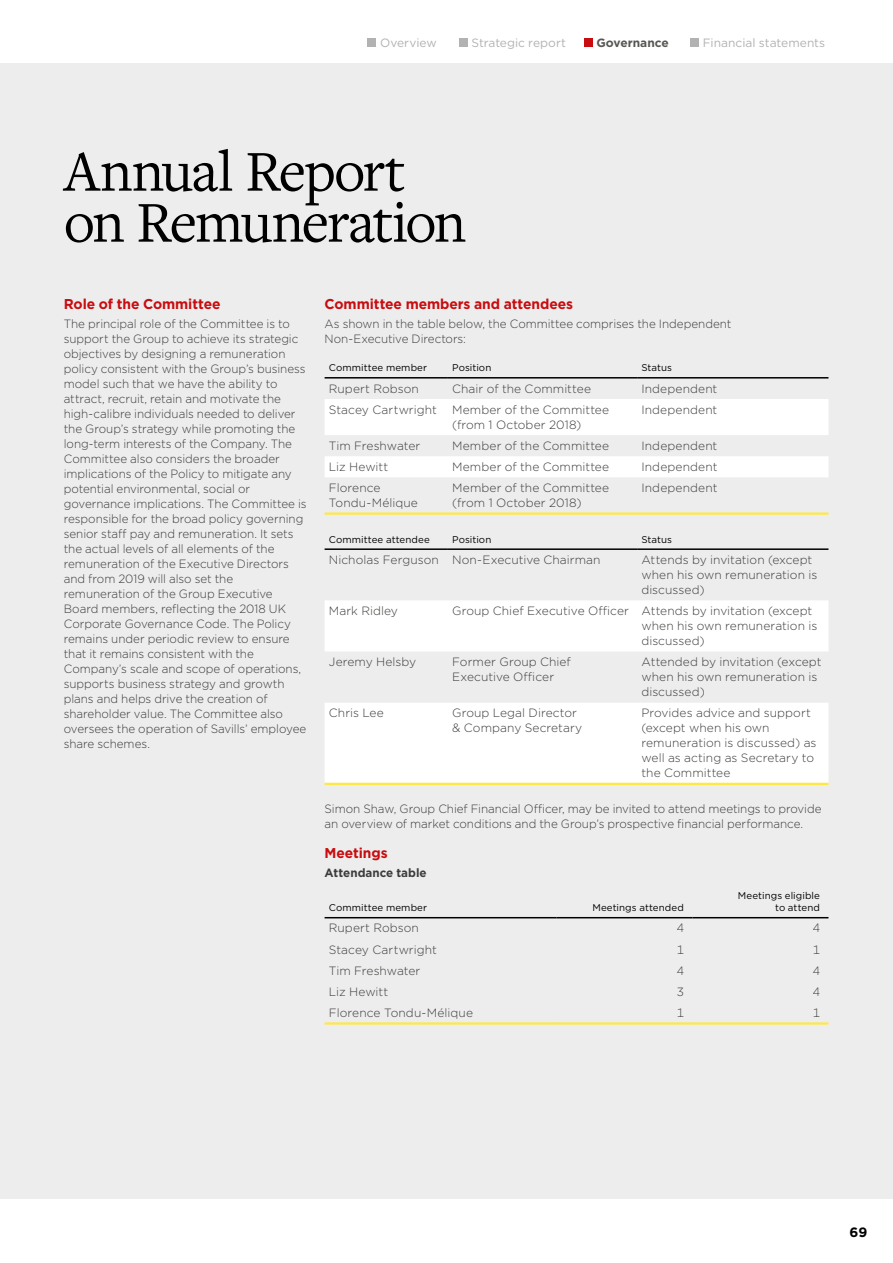
<style>
.page{position:relative;width:893px;height:1263px;background:#fff}
.page>*{position:absolute;margin:0;border:0;box-sizing:border-box;transform-origin:0 0}
.t1{font:60px/51px "Freight Text Pro";letter-spacing:-.03em;color:#000}
.t2{font:700 14.25px "Gotham";letter-spacing:-.005em;color:#c90c0f}
.t3{font:700 13.5px "Gotham";color:#000}
.t4{font:300 12px/15px "Gotham";color:#3c3c3b}
.t5{font:12px "Gotham";color:#b3b2b2}
.t6{font:700 12px "Gotham";color:#3c3c3b}
.t7{font:700 12px "Gotham";color:#575756}
.t8{font:9.75px/12.8px "Gotham";letter-spacing:.01em;color:#000;text-align:right}
</style>
<div class="page">
<div style="left:0;top:64px;width:893px;height:1135px;background:#ededed"></div>
<div style="left:459px;top:38px;width:9px;height:9px;background:#b3b2b2"></div>
<div style="left:367px;top:38px;width:9px;height:9px;background:#b3b2b2"></div>
<div style="left:584px;top:38px;width:9px;height:9px;background:#c90c0f"></div>
<div style="left:690px;top:38px;width:9px;height:9px;background:#b3b2b2"></div>
<svg style="left:325px;top:399px;width:503px;height:78px"></svg>
<hr style="left:325px;top:377px;width:123px;height:2px;background:#000">
<hr style="left:448px;top:377px;width:189px;height:2px;background:#000">
<hr style="left:637px;top:377px;width:191px;height:2px;background:#000">
<hr style="left:325px;top:512px;width:123px;height:3px;background:#ffe843">
<hr style="left:448px;top:512px;width:189px;height:3px;background:#ffe843">
<hr style="left:637px;top:512px;width:191px;height:3px;background:#ffe843">
<svg style="left:325px;top:600px;width:503px;height:183px;fill:#fff"></svg>
<hr style="left:325px;top:783px;width:123px;height:2px;background:#ffe843">
<hr style="left:448px;top:783px;width:189px;height:2px;background:#ffe843">
<hr style="left:637px;top:783px;width:191px;height:2px;background:#ffe843">
<hr style="left:325px;top:548px;width:123px;height:2px;background:#000">
<hr style="left:448px;top:548px;width:189px;height:2px;background:#000">
<hr style="left:637px;top:548px;width:191px;height:2px;background:#000">
<hr style="left:325px;top:917px;width:231px;height:1px;background:#000">
<hr style="left:556px;top:917px;width:136px;height:1px;background:#000">
<hr style="left:692px;top:917px;width:136px;height:1px;background:#000">
<hr style="left:325px;top:1022px;width:231px;height:2px;background:#ffe843">
<hr style="left:556px;top:1022px;width:136px;height:2px;background:#ffe843">
<hr style="left:692px;top:1022px;width:136px;height:2px;background:#ffe843">
<p class="t5" style="left:380px;top:35px;width:58px">Overview</p>
<p class="t5" style="left:471px;top:35px;width:96px">Strategic report</p>
<p class="t7" style="left:596px;top:34px;width:74px">Governance</p>
<p class="t5" style="left:703px;top:35px;width:124px">Financial statements</p>
<h1 class="t1" style="left:64px;top:144px;width:404px">Annual Report on Remuneration</h1>
<p class="t2" style="left:64px;top:295px;width:158px">Role of the Committee</p>
<p class="t4" style="left:64px;top:316px;width:244px">The principal role of the Committee is to support the Group to achieve its strategic objectives by designing a remuneration policy consistent with the Group’s business model such that we have the ability to attract, recruit, retain and motivate the high-calibre individuals needed to deliver the Group’s strategy while promoting the long-term interests of the Company. The Committee also considers the broader implications of the Policy to mitigate any potential environmental, social or governance implications. The Committee is responsible for the broad policy governing senior staff pay and remuneration. It sets the actual levels of all elements of the remuneration of the Executive Directors and from 2019 will also set the remuneration of the Group Executive Board members, reflecting the 2018 UK Corporate Governance Code. The Policy remains under periodic review to ensure that it remains consistent with the Company’s scale and scope of operations, supports business strategy and growth plans and helps drive the creation of shareholder value. The Committee also oversees the operation of Savills’ employee share schemes.</p>
<p class="t2" style="left:325px;top:295px;width:250px">Committee members and attendees</p>
<p class="t4" style="left:325px;top:316px;width:408px">As shown in the table below, the Committee comprises the Independent<br>Non-Executive Directors:</p>
<p class="t8" style="left:329px;top:361px;width:100px">Committee member</p>
<p class="t8" style="left:452px;top:361px;width:41px">Position</p>
<p class="t8" style="left:641px;top:361px;width:32px">Status</p>
<p class="t4" style="left:329px;top:380px;width:92px">Rupert Robson</p>
<p class="t4" style="left:452px;top:380px;width:140px">Chair of the Committee</p>
<p class="t4" style="left:641px;top:380px;width:78px">Independent</p>
<p class="t4" style="left:329px;top:402px;width:109px">Stacey Cartwright</p>
<p class="t4" style="left:452px;top:402px;width:158px">Member of the Committee (from 1 October 2018)</p>
<p class="t4" style="left:641px;top:402px;width:78px">Independent</p>
<p class="t4" style="left:329px;top:438px;width:93px">Tim Freshwater</p>
<p class="t4" style="left:452px;top:438px;width:158px">Member of the Committee</p>
<p class="t4" style="left:641px;top:438px;width:78px">Independent</p>
<p class="t4" style="left:329px;top:459px;width:61px">Liz Hewitt</p>
<p class="t4" style="left:452px;top:459px;width:158px">Member of the Committee</p>
<p class="t4" style="left:641px;top:459px;width:78px">Independent</p>
<p class="t4" style="left:329px;top:480px;width:91px">Florence<br>Tondu-Mélique</p>
<p class="t4" style="left:452px;top:480px;width:158px">Member of the Committee (from 1 October 2018)</p>
<p class="t4" style="left:641px;top:480px;width:78px">Independent</p>
<p class="t8" style="left:329px;top:533px;width:103px">Committee attendee</p>
<p class="t8" style="left:452px;top:533px;width:41px">Position</p>
<p class="t8" style="left:641px;top:533px;width:32px">Status</p>
<p class="t4" style="left:329px;top:552px;width:273px">Nicholas Ferguson Non-Executive Chairman</p>
<p class="t4" style="left:641px;top:552px;width:177px">Attends by invitation (except when his own remuneration is discussed)</p>
<p class="t4" style="left:329px;top:603px;width:71px">Mark Ridley</p>
<p class="t4" style="left:641px;top:603px;width:177px;text-indent:-189px">Group Chief Executive Officer Attends by invitation (except when his own remuneration is discussed)</p>
<p class="t4" style="left:329px;top:654px;width:89px">Jeremy Helsby</p>
<p class="t4" style="left:452px;top:654px;width:120px">Former Group Chief<br>Executive Officer</p>
<p class="t4" style="left:641px;top:654px;width:182px">Attended by invitation (except when his own remuneration is discussed)</p>
<p class="t4" style="left:329px;top:705px;width:56px">Chris Lee</p>
<p class="t4" style="left:452px;top:705px;width:132px">Group Legal Director &amp; Company Secretary</p>
<p class="t4" style="left:641px;top:705px;width:177px">Provides advice and support (except when his own remuneration is discussed) as well as acting as Secretary to the Committee</p>
<p class="t4" style="left:325px;top:801px;width:498px">Simon Shaw, Group Chief Financial Officer, may be invited to attend meetings to provide an overview of market conditions and the Group’s prospective financial performance.</p>
<p class="t2" style="left:325px;top:843px;width:65px">Meetings</p>
<p class="t6" style="left:325px;top:865px;width:104px">Attendance table</p>
<p class="t8" style="left:329px;top:901px;width:100px">Committee member</p>
<p class="t8" style="left:592px;top:901px;width:93px">Meetings attended</p>
<p class="t8" style="left:738px;top:888px;width:84px">Meetings eligible to attend</p>
<p class="t4" style="left:329px;top:920px;width:92px">Rupert Robson</p>
<p class="t4" style="left:677px;top:920px;width:9px">4</p>
<p class="t4" style="left:813px;top:920px;width:9px">4</p>
<p class="t4" style="left:329px;top:941px;width:109px">Stacey Cartwright</p>
<p class="t4" style="left:677px;top:941px;width:9px">1</p>
<p class="t4" style="left:813px;top:941px;width:9px">1</p>
<p class="t4" style="left:329px;top:963px;width:93px">Tim Freshwater</p>
<p class="t4" style="left:677px;top:963px;width:9px">4</p>
<p class="t4" style="left:813px;top:963px;width:9px">4</p>
<p class="t4" style="left:329px;top:984px;width:61px">Liz Hewitt</p>
<p class="t4" style="left:677px;top:984px;width:9px">3</p>
<p class="t4" style="left:813px;top:984px;width:9px">4</p>
<p class="t4" style="left:329px;top:1005px;width:146px">Florence Tondu-Mélique</p>
<p class="t4" style="left:677px;top:1005px;width:9px">1</p>
<p class="t4" style="left:813px;top:1005px;width:9px">1</p>
<p class="t3" style="left:849px;top:1224px;width:19px">69</p>
</div>
